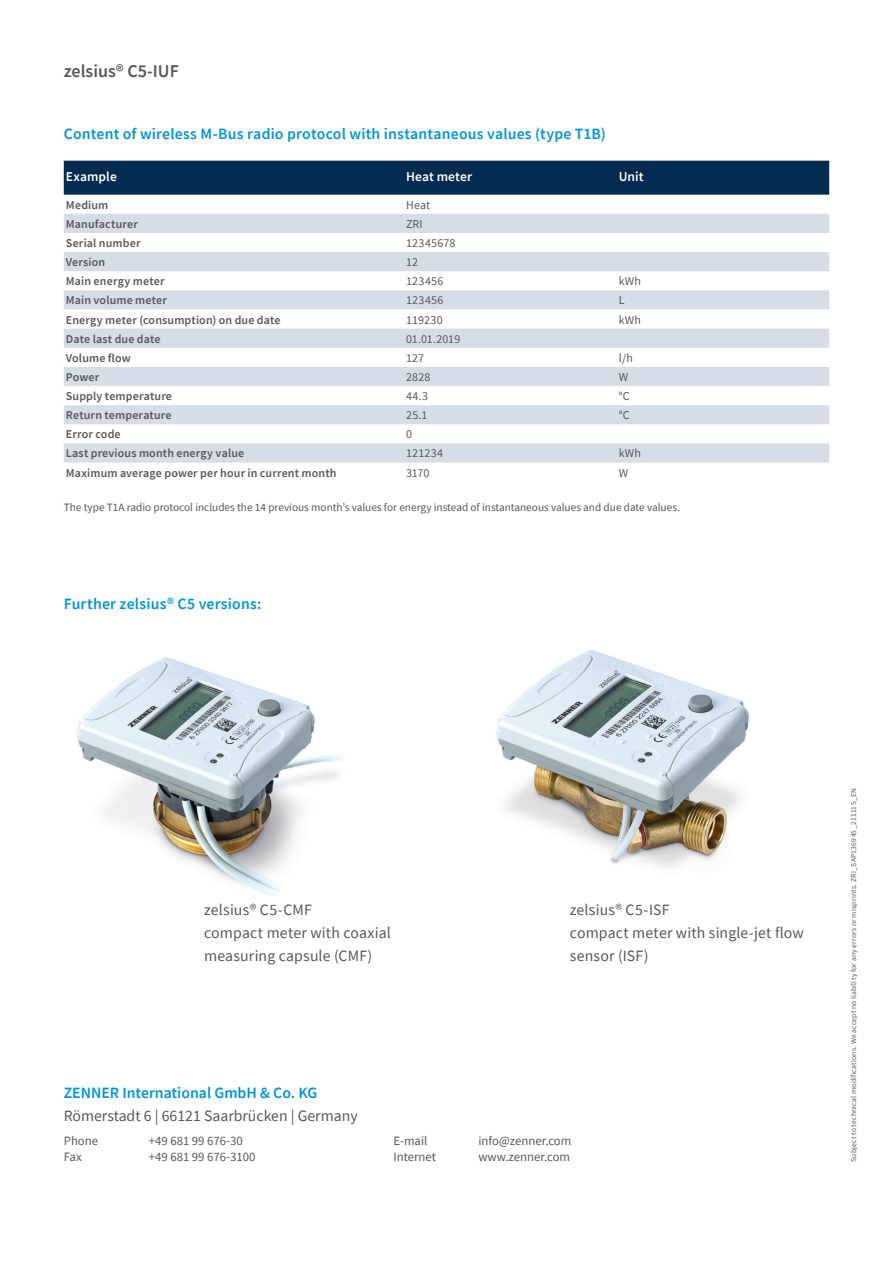
<style>
.page{position:relative;width:893px;height:1263px;background:#fff}
.page>*{position:absolute;margin:0;border:0;box-sizing:border-box;transform-origin:0 0}
.t1{font:600 18px "Source Sans Pro";color:#57585a}
.t2{font:15.75px/22.5px "Source Sans Pro";letter-spacing:.01em;color:#57585a}
.t3{font:600 15.75px "Source Sans Pro";letter-spacing:.01em;color:#0095d9}
.t4{font:600 13.5px "Source Sans Pro";letter-spacing:.005em;color:#fff}
.t5{font:12.75px "Source Sans Pro";color:#57585a}
.t6{font:600 12px "Source Sans Pro";letter-spacing:.01em;color:#57585a}
.t7{font:12px "Source Sans Pro";letter-spacing:.02em;color:#57585a}
.t8{font:11.25px "Source Sans Pro";color:#57585a}
.t9{font:7.5px "Source Sans Pro";letter-spacing:.03em;color:#57585a}
</style>
<div class="page">
<img style="left:76px;top:657px;width:268px;height:238px">
<img style="left:496px;top:650px;width:253px;height:218px">
<div style="left:64px;top:161px;width:765px;height:34px;background:#022b4f"></div>
<svg style="left:64px;top:214px;width:765px;height:249px;fill:#d6dde7"></svg>
<h1 class="t1" style="left:64px;top:59px;width:117px">zelsius® C5-IUF</h1>
<h2 class="t3" style="left:64px;top:124px;width:544px">Content of wireless M-Bus radio protocol with instantaneous values (type T1B)</h2>
<p class="t4" style="left:66px;top:168px;width:52px">Example</p>
<p class="t4" style="left:406px;top:168px;width:68px">Heat meter</p>
<p class="t4" style="left:619px;top:168px;width:27px">Unit</p>
<p class="t6" style="left:66px;top:197px;width:44px">Medium</p>
<p class="t7" style="left:406px;top:197px;width:26px">Heat</p>
<p class="t6" style="left:66px;top:216px;width:73px">Manufacturer</p>
<p class="t7" style="left:406px;top:216px;width:18px">ZRI</p>
<p class="t6" style="left:66px;top:235px;width:76px">Serial number</p>
<p class="t7" style="left:406px;top:235px;width:51px">12345678</p>
<p class="t6" style="left:66px;top:254px;width:41px">Version</p>
<p class="t7" style="left:406px;top:254px;width:14px">12</p>
<p class="t6" style="left:66px;top:273px;width:100px">Main energy meter</p>
<p class="t7" style="left:406px;top:274px;width:39px">123456</p>
<p class="t7" style="left:619px;top:274px;width:24px">kWh</p>
<p class="t6" style="left:66px;top:292px;width:103px">Main volume meter</p>
<p class="t7" style="left:406px;top:293px;width:39px">123456</p>
<p class="t7" style="left:619px;top:293px;width:7px">L</p>
<p class="t6" style="left:66px;top:312px;width:216px">Energy meter (consumption) on due date</p>
<p class="t7" style="left:406px;top:312px;width:38px">119230</p>
<p class="t7" style="left:619px;top:312px;width:24px">kWh</p>
<p class="t6" style="left:66px;top:331px;width:96px">Date last due date</p>
<p class="t7" style="left:406px;top:331px;width:56px">01.01.2019</p>
<p class="t6" style="left:66px;top:350px;width:66px">Volume flow</p>
<p class="t7" style="left:406px;top:350px;width:20px">127</p>
<p class="t7" style="left:619px;top:350px;width:16px">l/h</p>
<p class="t6" style="left:66px;top:369px;width:35px">Power</p>
<p class="t7" style="left:406px;top:369px;width:26px">2828</p>
<p class="t7" style="left:619px;top:369px;width:11px">W</p>
<p class="t6" style="left:66px;top:388px;width:108px">Supply temperature</p>
<p class="t7" style="left:406px;top:388px;width:23px">44.3</p>
<p class="t7" style="left:619px;top:388px;width:13px">°C</p>
<p class="t6" style="left:66px;top:407px;width:107px">Return temperature</p>
<p class="t7" style="left:406px;top:408px;width:23px">25.1</p>
<p class="t7" style="left:619px;top:408px;width:13px">°C</p>
<p class="t6" style="left:66px;top:426px;width:56px">Error code</p>
<p class="t7" style="left:406px;top:427px;width:7px">0</p>
<p class="t6" style="left:66px;top:446px;width:180px">Last previous month energy value</p>
<p class="t7" style="left:406px;top:446px;width:39px">121234</p>
<p class="t7" style="left:619px;top:446px;width:24px">kWh</p>
<p class="t6" style="left:66px;top:465px;width:272px">Maximum average power per hour in current month</p>
<p class="t7" style="left:406px;top:465px;width:25px">3170</p>
<p class="t7" style="left:619px;top:465px;width:11px">W</p>
<p class="t8" style="left:64px;top:500px;width:618px">The type T1A radio protocol includes the 14 previous month’s values for energy instead of instantaneous values and due date values.</p>
<h2 class="t3" style="left:64px;top:594px;width:199px">Further zelsius® C5 versions:</h2>
<h2 class="t2" style="left:204px;top:899px;width:188px">zelsius® C5-CMF<br>compact meter with coaxial measuring capsule (CMF)</h2>
<h2 class="t2" style="left:570px;top:899px;width:235px">zelsius® C5-ISF<br>compact meter with single-jet flow sensor (ISF)</h2>
<h2 class="t3" style="left:64px;top:1082px;width:255px">ZENNER International GmbH &amp; Co. KG</h2>
<h2 class="t2" style="left:64px;top:1104px;width:295px">Römerstadt 6 | 66121 Saarbrücken | Germany</h2>
<p class="t5" style="left:64px;top:1133px;width:36px">Phone</p>
<p class="t5" style="left:149px;top:1133px;width:95px">+49 681 99 676-30</p>
<p class="t5" style="left:64px;top:1149px;width:19px">Fax</p>
<p class="t5" style="left:149px;top:1149px;width:108px">+49 681 99 676-3100</p>
<p class="t5" style="left:393px;top:1133px;width:36px">E-mail</p>
<p class="t5" style="left:478px;top:1133px;width:95px">info@zenner.com</p>
<p class="t5" style="left:393px;top:1149px;width:44px">Internet</p>
<p class="t5" style="left:478px;top:1149px;width:93px">www.zenner.com</p>
<p class="t9" style="left:849px;top:1162px;width:375px;rotate:-90deg">Subject to technical modifications. We accept no liability for any errors or misprints. ZRI_SAP136945_211115_EN</p>
</div>
